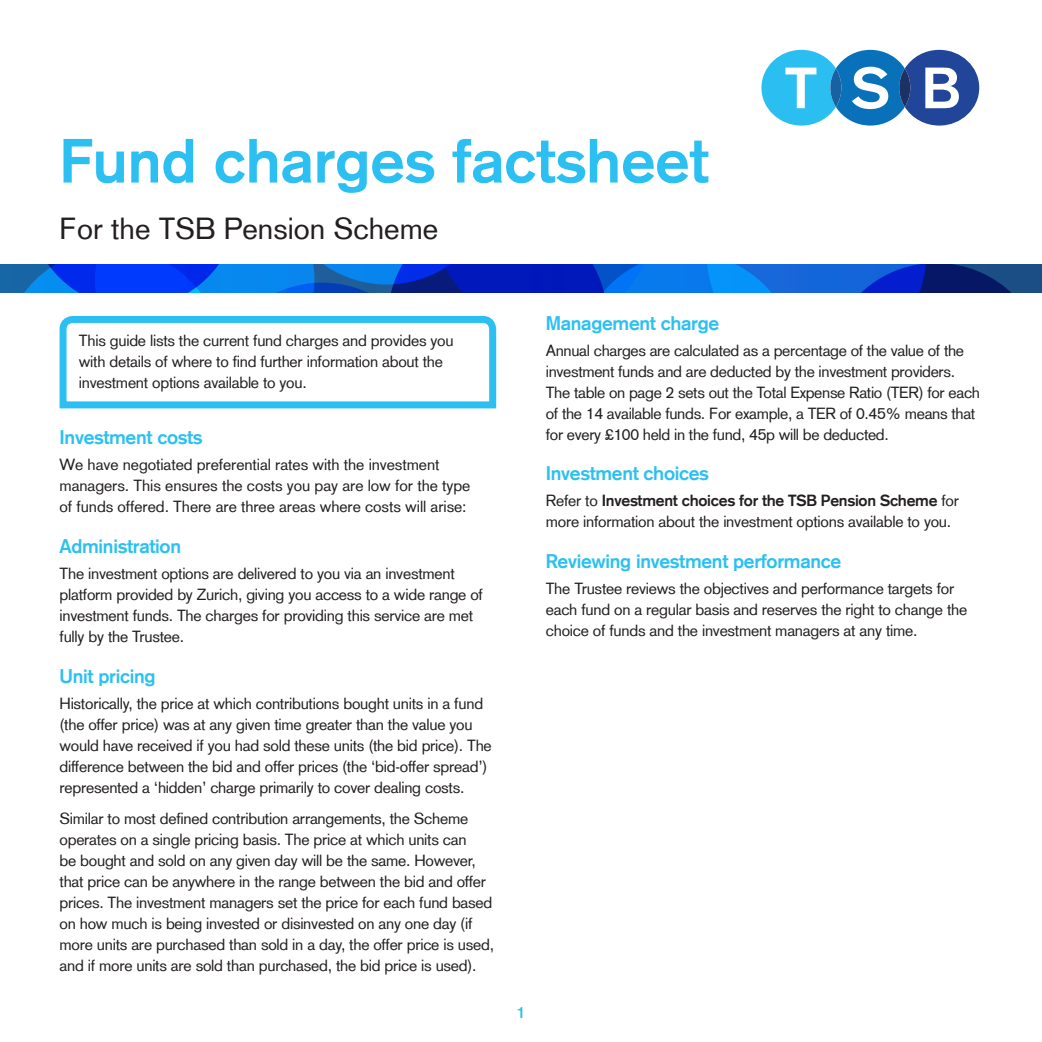
<style>
.page{position:relative;width:1042px;height:1042px;background:#fff}
.page>*{position:absolute;margin:0;border:0;box-sizing:border-box;transform-origin:0 0}
.t1{font:700 61.25px "Basic Commercial LT Com";color:#2bc0f1}
.t2{font:29.75px "Basic Commercial LT Com";color:#231f20}
.TSB_-_Subhead_Bold_1{font:700 19.25px "Basic Commercial LT Com";letter-spacing:-.015em;color:#2bc0f1}
.TSB_-_Body_text_9_12{font:15.75px/21px "Basic Commercial LT Com";letter-spacing:-.015em;color:#231f20}
.TSB_-_Body_text_9_12-2{font:700 15.75px "Basic Commercial LT Com";color:#2bc0f1}
.s1{font-weight:700}
</style>
<div class="page">
<svg style="left:761px;top:50px;width:219px;height:76px"></svg>
<svg style="left:3px;top:265px;width:1039px;height:28px;background:#084ecc"></svg>
<svg style="left:59px;top:315px;width:438px;height:94px"></svg>
<p class="t1" style="left:60px;top:125px;width:651px">Fund charges factsheet</p>
<p class="t2" style="left:60px;top:211px;width:380px">For the TSB Pension Scheme</p>
<p class="TSB_-_Body_text_9_12" style="left:79px;top:330px;width:376px">This guide lists the current fund charges and provides you with details of where to find further information about the investment options available to you.</p>
<p class="TSB_-_Subhead_Bold_1" style="left:60px;top:426px;width:144px">Investment costs</p>
<p class="TSB_-_Body_text_9_12" style="left:60px;top:454px;width:412px">We have negotiated preferential rates with the investment managers. This ensures the costs you pay are low for the type of funds offered. There are three areas where costs will arise:</p>
<p class="TSB_-_Subhead_Bold_1" style="left:60px;top:535px;width:123px">Administration</p>
<p class="TSB_-_Body_text_9_12" style="left:60px;top:563px;width:425px">The investment options are delivered to you via an investment platform provided by Zurich, giving you access to a wide range of investment funds. The charges for providing this service are met fully by the Trustee.</p>
<p class="TSB_-_Subhead_Bold_1" style="left:60px;top:665px;width:98px">Unit pricing</p>
<p class="TSB_-_Body_text_9_12" style="left:60px;top:693px;width:434px">Historically, the price at which contributions bought units in a fund (the offer price) was at any given time greater than the value you would have received if you had sold these units (the bid price). The difference between the bid and offer prices (the ‘bid-offer spread’) represented a ‘hidden’ charge primarily to cover dealing costs.</p>
<p class="TSB_-_Body_text_9_12" style="left:60px;top:808px;width:436px">Similar to most defined contribution arrangements, the Scheme operates on a single pricing basis. The price at which units can<br>be bought and sold on any given day will be the same. However, that price can be anywhere in the range between the bid and offer prices. The investment managers set the price for each fund based on how much is being invested or disinvested on any one day (if more units are purchased than sold in a day, the offer price is used, and if more units are sold than purchased, the bid price is used).</p>
<p class="TSB_-_Subhead_Bold_1" style="left:546px;top:311px;width:175px">Management charge</p>
<p class="TSB_-_Body_text_9_12" style="left:546px;top:339px;width:436px">Annual charges are calculated as a percentage of the value of the investment funds and are deducted by the investment providers.<br>The table on page 2 sets out the Total Expense Ratio (TER) for each of the 14 available funds. For example, a TER of 0.45% means that for every £100 held in the fund, 45p will be deducted.</p>
<p class="TSB_-_Subhead_Bold_1" style="left:546px;top:462px;width:165px">Investment choices</p>
<p class="TSB_-_Body_text_9_12" style="left:546px;top:490px;width:415px">Refer to <span class="s1">Investment choices for the TSB Pension Scheme</span> for more information about the investment options available to you.</p>
<p class="TSB_-_Subhead_Bold_1" style="left:546px;top:550px;width:297px">Reviewing investment performance</p>
<p class="TSB_-_Body_text_9_12" style="left:546px;top:578px;width:423px">The Trustee reviews the objectives and performance targets for each fund on a regular basis and reserves the right to change the choice of funds and the investment managers at any time.</p>
<p class="TSB_-_Body_text_9_12-2" style="left:516px;top:1003px;width:10px">1</p>
</div>
